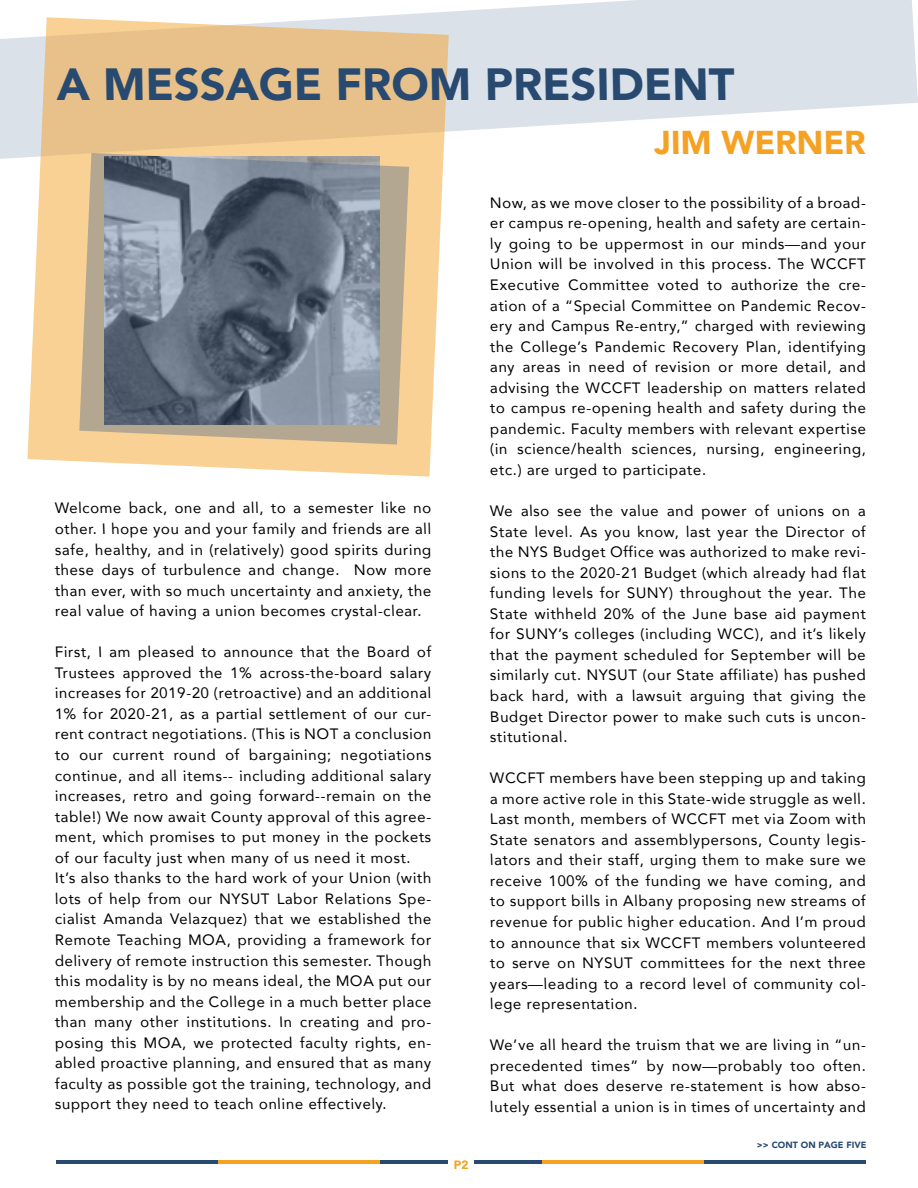
<style>
.page{position:relative;width:918px;height:1188px;background:#fff}
.page>*{position:absolute;margin:0;border:0;box-sizing:border-box;transform-origin:0 0}
.t1{font:900 45px "Avenir";color:#284a70}
.t2{font:900 33px "Avenir";color:#f4a124}
.t3{font:15px/20.5px "Avenir";letter-spacing:.04em;color:#000;text-align:justify}
.t4{font:900 12px "Avenir";color:#f4a124}
.t5{font:900 9px "Avenir";color:#284a70}
</style>
<div class="page">
<svg style="left:0;top:0;width:918px;height:159px;fill:#dbe1e9"></svg>
<svg style="left:27px;top:17px;width:422px;height:460px;background:#efcf9f"></svg>
<hr style="left:56px;top:1160px;width:162px;height:3px;background:#284a70">
<hr style="left:218px;top:1160px;width:162px;height:3px;background:#f4a124">
<hr style="left:380px;top:1160px;width:162px;height:3px;background:#284a70">
<hr style="left:542px;top:1160px;width:162px;height:3px;background:#f4a124">
<hr style="left:704px;top:1160px;width:162px;height:3px;background:#284a70">
<div style="left:448px;top:1157px;width:26px;height:20px;background:#fff"></div>
<svg style="left:79px;top:153px;width:330px;height:292px;background:#84898c"></svg>
<h1 class="t1" style="left:57px;top:46px;width:681px">A MESSAGE FROM PRESIDENT</h1>
<p class="t3" style="left:55px;top:498px;width:379px">Welcome back, one and all, to a semester like no other. I hope you and your family and friends are all safe, healthy, and in (relatively) good spirits during these days of turbulence and change. Now more than ever, with so much uncertainty and anxiety, the real value of having a union becomes crystal-clear.</p>
<p class="t3" style="left:55px;top:641px;width:379px;text-align:left">First, I am pleased to announce that the Board of Trustees approved the 1% across-the-board salary increases for 2019-20 (retroactive) and an additional 1% for 2020-21, as a partial settlement of our cur&shy;rent contract negotiations. (This is NOT a conclusion to our current round of bargaining; negotiations continue, and all items-- including additional salary increases, retro and going forward--remain on the table!) We now await County approval of this agree&shy;ment, which promises to put money in the pockets of our faculty just when many of us need it most.<br>It’s also thanks to the hard work of your Union (with lots of help from our NYSUT Labor Relations Spe&shy;cialist Amanda Velazquez) that we established the Remote Teaching MOA, providing a framework for delivery of remote instruction this semester. Though this modality is by no means ideal, the MOA put our membership and the College in a much better place than many other institutions. In creating and pro&shy;posing this MOA, we protected faculty rights, en&shy;abled proactive planning, and ensured that as many faculty as possible got the training, technology, and support they need to teach online effectively.</p>
<p class="t4" style="left:454px;top:1154px;width:16px">P2</p>
<h2 class="t2" style="left:655px;top:115px;width:214px">JIM WERNER</h2>
<p class="t3" style="left:490px;top:192px;width:378px">Now, as we move closer to the possibility of a broad&shy;er campus re-opening, health and safety are certain&shy;ly going to be uppermost in our minds—and your Union will be involved in this process. The WCCFT Executive Committee voted to authorize the cre&shy;ation of a “Special Committee on Pandemic Recov&shy;ery and Campus Re-entry,” charged with reviewing the College’s Pandemic Recovery Plan, identifying any areas in need of revision or more detail, and advising the WCCFT leadership on matters related to campus re-opening health and safety during the pandemic. Faculty members with relevant expertise (in science/health sciences, nursing, engineering, etc.) are urged to participate.</p>
<p class="t3" style="left:490px;top:500px;width:378px">We also see the value and power of unions on a State level. As you know, last year the Director of the NYS Budget Office was authorized to make revi&shy;sions to the 2020-21 Budget (which already had flat funding levels for SUNY) throughout the year. The State withheld 20% of the June base aid payment for SUNY’s colleges (including WCC), and it’s likely that the payment scheduled for September will be similarly cut. NYSUT (our State affiliate) has pushed back hard, with a lawsuit arguing that giving the Budget Director power to make such cuts is uncon&shy;stitutional.</p>
<p class="t3" style="left:490px;top:767px;width:378px">WCCFT members have been stepping up and taking a more active role in this State-wide struggle as well.<br>Last month, members of WCCFT met via Zoom with State senators and assemblypersons, County legis&shy;lators and their staff, urging them to make sure we receive 100% of the funding we have coming, and to support bills in Albany proposing new streams of revenue for public higher education. And I’m proud to announce that six WCCFT members volunteered to serve on NYSUT committees for the next three years—leading to a record level of community col&shy;lege representation.</p>
<p class="t3" style="left:490px;top:1034px;width:378px">We’ve all heard the truism that we are living in “un&shy;precedented times” by now—probably too often.<br>But what does deserve re-statement is how abso&shy;lutely essential a union is in times of uncertainty and</p>
<p class="t5" style="left:757px;top:1137px;width:111px">&gt;&gt; CONT ON PAGE FIVE</p>
</div>
